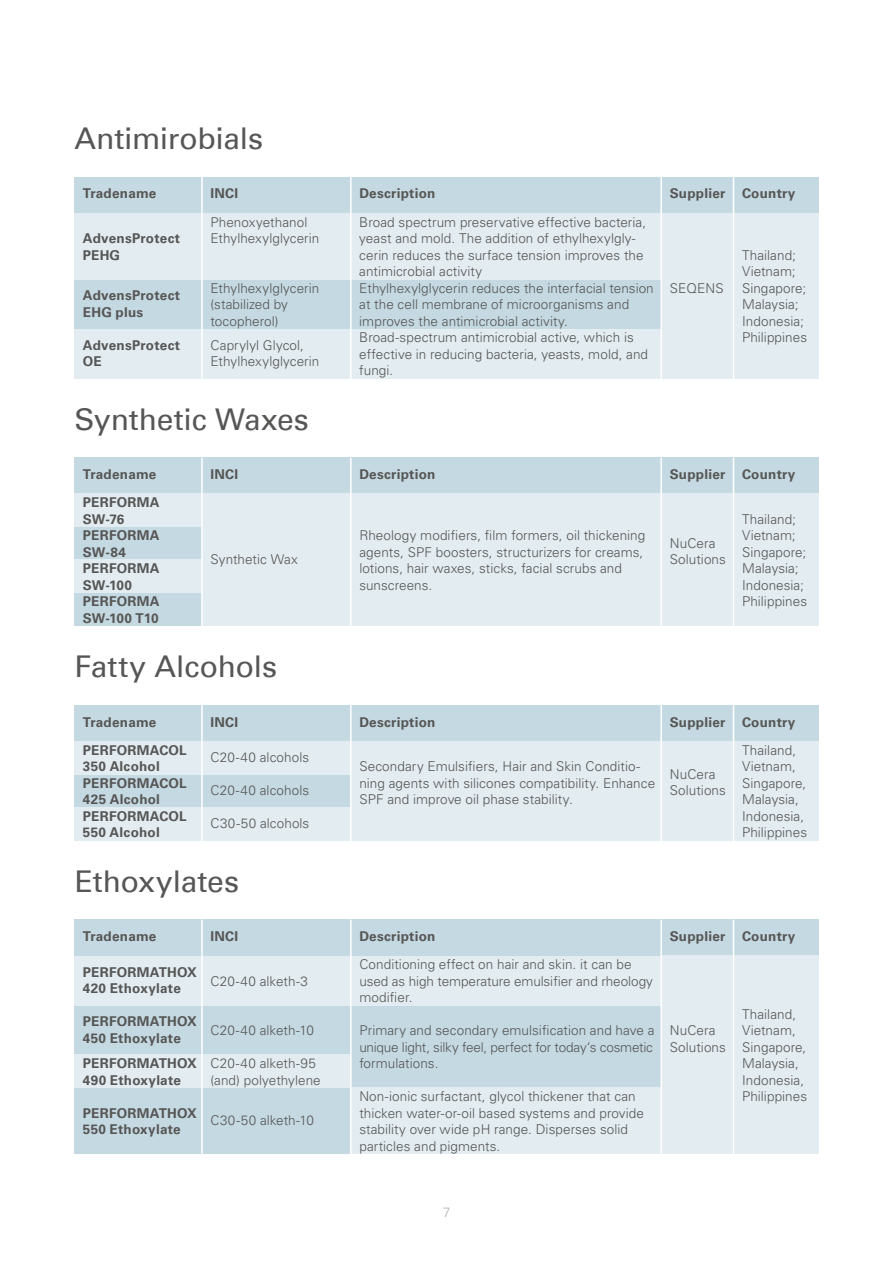
<style>
.page{position:relative;width:893px;height:1263px;background:#fff}
.page>*{position:absolute;margin:0;border:0;box-sizing:border-box;transform-origin:0 0}
.t1{font:30px "Univers Com 55 Roman";letter-spacing:-.005em;color:#565655}
.t2{font:300 13.5px/16.5px "Univers LT Std";letter-spacing:.005em;color:#565655}
.t3{font:700 13.5px/16.5px "Univers LT Std";letter-spacing:.015em;color:#565655}
.t4{font:300 13.5px "Univers LT Std";color:#b1b2b3}
</style>
<div class="page">
<div style="left:74px;top:197px;width:745px;height:165px;background:#c5d9e2"></div>
<div style="left:74px;top:213px;width:745px;height:66px;background:#e3ecf1"></div>
<div style="left:661px;top:213px;width:158px;height:165px;background:#e3ecf1"></div>
<div style="left:74px;top:329px;width:745px;height:49px;background:#e3ecf1"></div>
<div style="left:74px;top:177px;width:745px;height:33px;background:#c5d9e2"></div>
<div style="left:74px;top:477px;width:745px;height:149px;background:#c5d9e2"></div>
<div style="left:202px;top:494px;width:617px;height:132px;background:#e3ecf1"></div>
<div style="left:74px;top:458px;width:745px;height:33px;background:#c5d9e2"></div>
<div style="left:74px;top:494px;width:745px;height:33px;background:#e3ecf1"></div>
<div style="left:74px;top:560px;width:745px;height:33px;background:#e3ecf1"></div>
<div style="left:74px;top:725px;width:745px;height:115px;background:#c5d9e2"></div>
<div style="left:74px;top:741px;width:745px;height:33px;background:#e3ecf1"></div>
<div style="left:351px;top:741px;width:468px;height:99px;background:#e3ecf1"></div>
<div style="left:74px;top:807px;width:745px;height:33px;background:#e3ecf1"></div>
<div style="left:74px;top:705px;width:745px;height:33px;background:#c5d9e2"></div>
<div style="left:74px;top:939px;width:745px;height:215px;background:#c5d9e2"></div>
<div style="left:74px;top:956px;width:745px;height:49px;background:#e3ecf1"></div>
<div style="left:74px;top:1055px;width:277px;height:33px;background:#e3ecf1"></div>
<div style="left:350px;top:1088px;width:312px;height:66px;background:#e3ecf1"></div>
<div style="left:661px;top:956px;width:158px;height:198px;background:#e3ecf1"></div>
<div style="left:74px;top:920px;width:745px;height:33px;background:#c5d9e2"></div>
<hr style="left:201px;top:177px;width:2px;height:215px;background:#fff">
<hr style="left:350px;top:177px;width:2px;height:215px;background:#fff">
<hr style="left:660px;top:177px;width:2px;height:215px;background:#fff">
<hr style="left:733px;top:177px;width:1px;height:215px;background:#fff">
<hr style="left:201px;top:458px;width:2px;height:181px;background:#fff">
<hr style="left:350px;top:458px;width:2px;height:181px;background:#fff">
<hr style="left:660px;top:458px;width:2px;height:181px;background:#fff">
<hr style="left:733px;top:458px;width:1px;height:181px;background:#fff">
<hr style="left:201px;top:705px;width:2px;height:149px;background:#fff">
<hr style="left:350px;top:705px;width:2px;height:149px;background:#fff">
<hr style="left:660px;top:705px;width:2px;height:149px;background:#fff">
<hr style="left:733px;top:705px;width:1px;height:149px;background:#fff">
<hr style="left:201px;top:920px;width:2px;height:247px;background:#fff">
<hr style="left:350px;top:920px;width:2px;height:247px;background:#fff">
<hr style="left:660px;top:920px;width:2px;height:247px;background:#fff">
<hr style="left:733px;top:920px;width:1px;height:247px;background:#fff">
<h1 class="t1" style="left:74px;top:121px;width:190px">Antimirobials</h1>
<p class="t3" style="left:83px;top:186px;width:75px">Tradename</p>
<p class="t3" style="left:210px;top:186px;width:29px">INCI</p>
<p class="t3" style="left:359px;top:186px;width:78px">Description</p>
<p class="t3" style="left:670px;top:186px;width:127px">Supplier Country</p>
<p class="t3" style="left:83px;top:230px;width:99px">AdvensProtect<br>PEHG</p>
<p class="t3" style="left:83px;top:287px;width:99px">AdvensProtect<br>EHG plus</p>
<p class="t3" style="left:83px;top:337px;width:99px">AdvensProtect<br>OE</p>
<p class="t2" style="left:210px;top:214px;width:110px">Phenoxyethanol<br>Ethylhexylglycerin</p>
<p class="t2" style="left:210px;top:280px;width:110px">Ethylhexylglycerin (stabilized by tocopherol)</p>
<p class="t2" style="left:210px;top:336px;width:110px">Caprylyl Glycol,<br>Ethylhexylglycerin</p>
<p class="t2" style="left:359px;top:214px;width:296px">Broad spectrum preservative effective bacteria, yeast and mold. The addition of ethylhexylgly&shy;cerin reduces the surface tension improves the antimicrobial activity<br>Ethylhexylglycerin reduces the interfacial tension at the cell membrane of microorganisms and improves the antimicrobial activity.<br>Broad-spectrum antimicrobial active, which is effective in reducing bacteria, yeasts, mold, and fungi.</p>
<p class="t2" style="left:670px;top:280px;width:56px">SEQENS</p>
<p class="t2" style="left:742px;top:247px;width:67px">Thailand;<br>Vietnam;<br>Singapore;<br>Malaysia;<br>Indonesia;<br>Philippines</p>
<h1 class="t1" style="left:74px;top:401px;width:236px">Synthetic Waxes</h1>
<p class="t3" style="left:83px;top:466px;width:75px">Tradename</p>
<p class="t3" style="left:210px;top:466px;width:29px">INCI</p>
<p class="t3" style="left:359px;top:466px;width:78px">Description</p>
<p class="t3" style="left:670px;top:466px;width:127px">Supplier Country</p>
<p class="t3" style="left:83px;top:494px;width:78px">PERFORMA<br>SW-76<br>PERFORMA<br>SW-84<br>PERFORMA<br>SW-100<br>PERFORMA<br>SW-100 T10</p>
<p class="t2" style="left:210px;top:551px;width:89px">Synthetic Wax</p>
<p class="t2" style="left:359px;top:527px;width:287px">Rheology modifiers, film formers, oil thickening agents, SPF boosters, structurizers for creams, lotions, hair waxes, sticks, facial scrubs and sunscreens.</p>
<p class="t2" style="left:670px;top:535px;width:58px">NuCera<br>Solutions</p>
<p class="t2" style="left:742px;top:511px;width:67px">Thailand;<br>Vietnam;<br>Singapore;<br>Malaysia;<br>Indonesia;<br>Philippines</p>
<h1 class="t1" style="left:74px;top:649px;width:204px">Fatty Alcohols</h1>
<p class="t3" style="left:83px;top:714px;width:75px">Tradename</p>
<p class="t3" style="left:210px;top:714px;width:29px">INCI</p>
<p class="t3" style="left:359px;top:714px;width:78px">Description</p>
<p class="t3" style="left:670px;top:714px;width:127px">Supplier Country</p>
<p class="t3" style="left:83px;top:742px;width:105px">PERFORMACOL<br>350 Alcohol<br>PERFORMACOL<br>425 Alcohol<br>PERFORMACOL<br>550 Alcohol</p>
<p class="t2" style="left:210px;top:749px;width:100px">C20-40 alcohols</p>
<p class="t2" style="left:210px;top:782px;width:100px">C20-40 alcohols</p>
<p class="t2" style="left:210px;top:815px;width:100px">C30-50 alcohols</p>
<p class="t2" style="left:359px;top:758px;width:297px">Secondary Emulsifiers, Hair and Skin Conditio&shy;ning agents with silicones compatibility. Enhance<br>SPF and improve oil phase stability.</p>
<p class="t2" style="left:670px;top:765px;width:58px">NuCera<br>Solutions</p>
<p class="t2" style="left:742px;top:741px;width:67px">Thailand,<br>Vietnam,<br>Singapore,<br>Malaysia,<br>Indonesia,<br>Philippines</p>
<h1 class="t1" style="left:74px;top:863px;width:166px">Ethoxylates</h1>
<p class="t3" style="left:83px;top:928px;width:75px">Tradename</p>
<p class="t3" style="left:210px;top:928px;width:29px">INCI</p>
<p class="t3" style="left:359px;top:928px;width:78px">Description</p>
<p class="t3" style="left:670px;top:928px;width:127px">Supplier Country</p>
<p class="t3" style="left:83px;top:964px;width:116px">PERFORMATHOX<br>420 Ethoxylate</p>
<p class="t3" style="left:83px;top:1013px;width:116px">PERFORMATHOX<br>450 Ethoxylate</p>
<p class="t3" style="left:83px;top:1055px;width:116px">PERFORMATHOX<br>490 Ethoxylate</p>
<p class="t3" style="left:83px;top:1105px;width:116px">PERFORMATHOX<br>550 Ethoxylate</p>
<p class="t2" style="left:210px;top:972px;width:99px">C20-40 alketh-3</p>
<p class="t2" style="left:210px;top:1022px;width:105px">C20-40 alketh-10</p>
<p class="t2" style="left:210px;top:1055px;width:112px">C20-40 alketh-95 (and) polyethylene</p>
<p class="t2" style="left:210px;top:1112px;width:105px">C30-50 alketh-10</p>
<p class="t2" style="left:359px;top:956px;width:295px">Conditioning effect on hair and skin. it can be used as high temperature emulsifier and rheology modifier.</p>
<p class="t2" style="left:359px;top:1022px;width:297px;text-align:justify">Primary and secondary emulsification and have a unique light, silky feel, perfect for today‘s cosmetic formulations.</p>
<p class="t2" style="left:359px;top:1088px;width:286px">Non-ionic surfactant, glycol thickener that can thicken water-or-oil based systems and provide stability over wide pH range. Disperses solid particles and pigments.</p>
<p class="t2" style="left:670px;top:1022px;width:58px">NuCera<br>Solutions</p>
<p class="t2" style="left:742px;top:1005px;width:67px">Thailand,<br>Vietnam,<br>Singapore,<br>Malaysia,<br>Indonesia,<br>Philippines</p>
<p class="t4" style="left:443px;top:1204px;width:9px">7</p>
</div>
